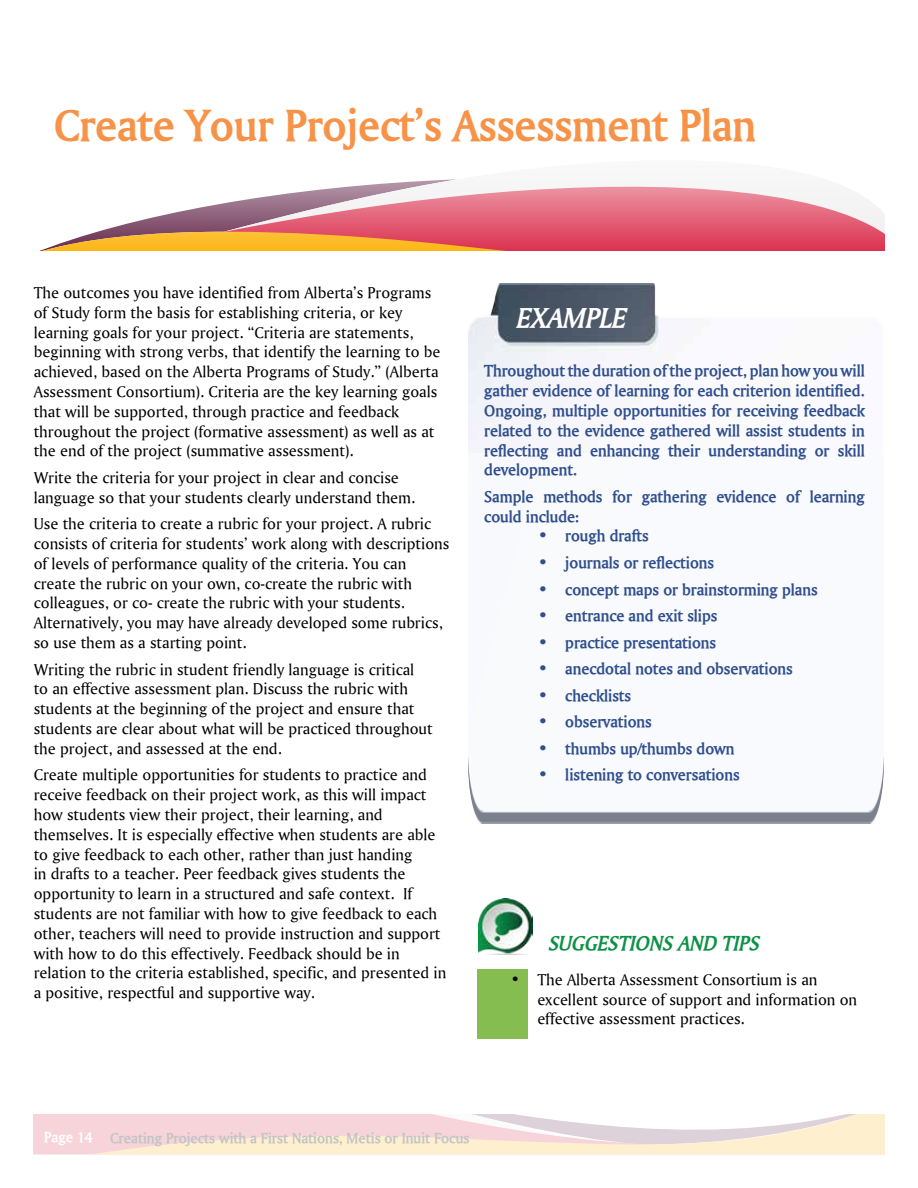
<style>
.page{position:relative;width:918px;height:1188px;background:#fff}
.page>*{position:absolute;margin:0;border:0;box-sizing:border-box;transform-origin:0 0}
.t1{font:700 45px "Ameretto";color:#f79348}
.t2{font:italic 700 28.2px "Ameretto";color:#fff}
.t3{font:italic 700 21px "Ameretto";color:#0c9146}
.t4{font:16.5px/19.8px "Ameretto Normal";color:#000}
.t5{font:700 16.5px/19.8px "Ameretto";color:#2f4f8d;text-align:justify}
.t6{font:700 15px "Ameretto";color:#c2c4c6}
.s1{color:#fff}
</style>
<div class="page">
<svg style="left:34px;top:1115px;width:850px;height:40px;background:#f7e3d9"></svg>
<img style="left:468px;top:283px;width:191px;height:170px">
<img style="left:469px;top:771px;width:414px;height:53px">
<div style="left:478px;top:969px;width:50px;height:69px;background:#85bd50"></div>
<img style="left:479px;top:899px;width:54px;height:55px">
<svg style="left:716px;top:190px;width:168px;height:61px"></svg>
<svg style="left:39px;top:179px;width:677px;height:72px"></svg>
<h1 class="t1" style="left:54px;top:97px;width:704px">Create Your Project’s Assessment Plan</h1>
<p class="t4" style="left:34px;top:282px;width:408px">The outcomes you have identified from Alberta’s Programs of Study form the basis for establishing criteria, or key learning goals for your project. “Criteria are statements, beginning with strong verbs, that identify the learning to be achieved, based on the Alberta Programs of Study.” (Alberta Assessment Consortium). Criteria are the key learning goals that will be supported, through practice and feedback throughout the project (formative assessment) as well as at the end of the project (summative assessment).</p>
<p class="t4" style="left:34px;top:467px;width:383px">Write the criteria for your project in clear and concise language so that your students clearly understand them.</p>
<p class="t4" style="left:34px;top:514px;width:417px">Use the criteria to create a rubric for your project. A rubric consists of criteria for students’ work along with descriptions of levels of performance quality of the criteria. You can create the rubric on your own, co-create the rubric with colleagues, or co- create the rubric with your students.<br>Alternatively, you may have already developed some rubrics, so use them as a starting point.</p>
<p class="t4" style="left:34px;top:659px;width:400px">Writing the rubric in student friendly language is critical to an effective assessment plan. Discuss the rubric with students at the beginning of the project and ensure that students are clear about what will be practiced throughout the project, and assessed at the end.</p>
<p class="t4" style="left:34px;top:765px;width:414px">Create multiple opportunities for students to practice and receive feedback on their project work, as this will impact how students view their project, their learning, and themselves. It is especially effective when students are able to give feedback to each other, rather than just handing<br>in drafts to a teacher. Peer feedback gives students the opportunity to learn in a structured and safe context. If students are not familiar with how to give feedback to each other, teachers will need to provide instruction and support with how to do this effectively. Feedback should be in relation to the criteria established, specific, and presented in a positive, respectful and supportive way.</p>
<h2 class="t2" style="left:515px;top:300px;width:111px">EXAMPLE</h2>
<p class="t5" style="left:484px;top:361px;width:382px">Throughout the duration of the project, plan how you will gather evidence of learning for each criterion identified.<br>Ongoing, multiple opportunities for receiving feedback related to the evidence gathered will assist students in reflecting and enhancing their understanding or skill development.</p>
<p class="t5" style="left:484px;top:486px;width:382px">Sample methods for gathering evidence of learning could include:</p>
<p class="t5" style="left:538px;top:526px;width:112px">• rough drafts</p>
<p class="t5" style="left:538px;top:552px;width:177px">• journals or reflections</p>
<p class="t5" style="left:538px;top:579px;width:281px">• concept maps or brainstorming plans</p>
<p class="t5" style="left:538px;top:605px;width:181px">• entrance and exit slips</p>
<p class="t5" style="left:538px;top:632px;width:179px">• practice presentations</p>
<p class="t5" style="left:538px;top:659px;width:256px">• anecdotal notes and observations</p>
<p class="t5" style="left:538px;top:685px;width:94px">• checklists</p>
<p class="t5" style="left:538px;top:712px;width:115px">• observations</p>
<p class="t5" style="left:538px;top:738px;width:198px">• thumbs up/thumbs down</p>
<p class="t5" style="left:538px;top:765px;width:203px">• listening to conversations</p>
<p class="t3" style="left:548px;top:930px;width:23px">SUGGESTI</p>
<p class="t3" style="left:635px;top:930px;width:58px">ONS AND</p>
<p class="t3" style="left:721px;top:930px;width:22px">TIPS</p>
<p class="t4" style="left:537px;top:969px;width:321px;text-indent:-27px">• The Alberta Assessment Consortium is an excellent source of support and information on effective assessment practices.</p>
<p class="t6" style="left:44px;top:1129px;width:427px"><span class="s1">Page 14</span> Creating Projects with a First Nations, Metis or Inuit Focus</p>
</div>
